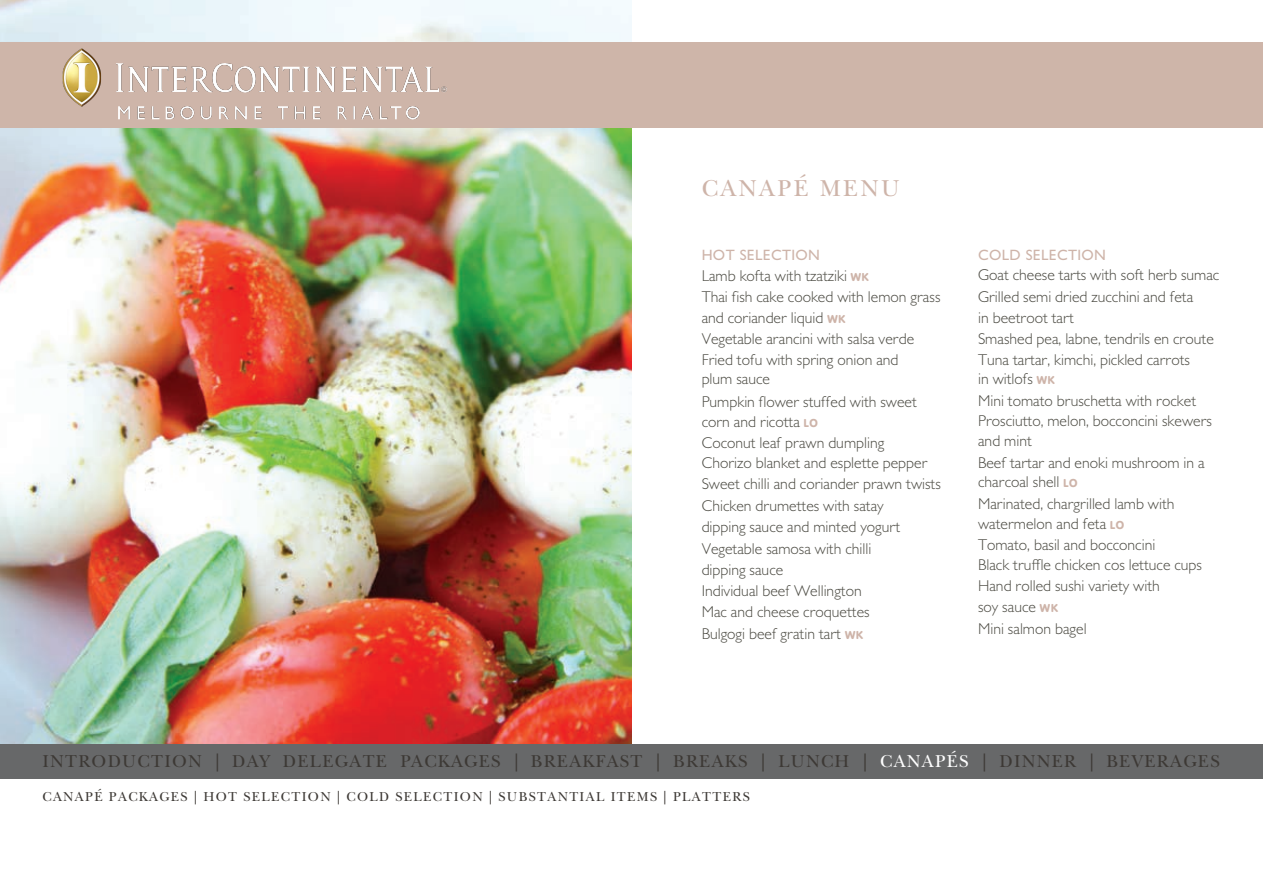
<style>
.page{position:relative;width:1263px;height:893px;background:#fff}
.page>*{position:absolute;margin:0;border:0;box-sizing:border-box;transform-origin:0 0}
.t1{font:24px "New Baskerville";letter-spacing:.1em;color:#ceb4a9}
.t2{font:18px "New Baskerville";letter-spacing:.07em;color:#3d3935}
.t3{font:300 15.75px/20.9px "Gill Sans MT Pro";color:#4c4b43}
.t4{font:500 15px "Gill Sans MT Pro";letter-spacing:.025em;color:#ceb4a9}
.t5{font:13.5px "New Baskerville";letter-spacing:.1em;color:#3d3935}
.s1{font-family:"VAG Rounded";font-weight:900;font-size:11.25px;color:#ceb4a9}
.s2{color:#fff}
</style>
<div class="page">
<img style="left:0;top:0;width:632px;height:744px">
<div style="left:0;top:744px;width:1263px;height:34px;background:#676869"></div>
<div style="left:0;top:43px;width:1263px;height:85px;background:#ceb5a9"></div>
<img style="left:62px;top:48px;width:385px;height:72px">
<h1 class="t1" style="left:702px;top:174px;width:200px">CANAPÉ MENU</h1>
<p class="t4" style="left:702px;top:246px;width:120px">HOT SELECTION</p>
<p class="t3" style="left:702px;top:265px;width:240px">Lamb kofta with tzatziki <span class="s1">WK<br></span>Thai fish cake cooked with lemon grass and coriander liquid <span class="s1">WK<br></span>Vegetable arancini with salsa verde<br>Fried tofu with spring onion and<br>plum sauce</p>
<p class="t3" style="left:702px;top:391px;width:241px">Pumpkin flower stuffed with sweet corn and ricotta <span class="s1">LO<br></span>Coconut leaf prawn dumpling<br>Chorizo blanket and esplette pepper<br>Sweet chilli and coriander prawn twists<br>Chicken drumettes with satay<br>dipping sauce and minted yogurt</p>
<p class="t3" style="left:702px;top:538px;width:171px">Vegetable samosa with chilli dipping sauce<br>Individual beef Wellington<br>Mac and cheese croquettes<br>Bulgogi beef gratin tart <span class="s1">WK</span></p>
<p class="t4" style="left:978px;top:246px;width:129px">COLD SELECTION</p>
<p class="t3" style="left:978px;top:264px;width:243px">Goat cheese tarts with soft herb sumac<br>Grilled semi dried zucchini and feta<br>in beetroot tart<br>Smashed pea, labne, tendrils en croute<br>Tuna tartar, kimchi, pickled carrots<br>in witlofs <span class="s1">WK</span></p>
<p class="t3" style="left:978px;top:390px;width:235px;line-height:20.1px">Mini tomato bruschetta with rocket<br>Prosciutto, melon, bocconcini skewers and mint</p>
<p class="t3" style="left:978px;top:454px;width:228px;line-height:18px">Beef tartar and enoki mushroom in a charcoal shell <span class="s1">LO</span></p>
<p class="t3" style="left:978px;top:493px;width:225px">Marinated, chargrilled lamb with watermelon and feta <span class="s1">LO<br></span>Tomato, basil and bocconcini<br>Black truffle chicken cos lettuce cups<br>Hand rolled sushi variety with<br>soy sauce <span class="s1">WK</span></p>
<p class="t3" style="left:978px;top:618px;width:110px">Mini salmon bagel</p>
<p class="t2" style="left:43px;top:751px;width:1179px">INTRODUCTION | DAY DELEGATE PACKAGES | BREAKFAST | BREAKS | LUNCH | <span class="s2">CANAPÉS</span> | DINNER | BEVERAGES</p>
<p class="t5" style="left:43px;top:788px;width:709px">CANAPÉ PACKAGES | HOT SELECTION | COLD SELECTION | SUBSTANTIAL ITEMS | PLATTERS</p>
</div>
